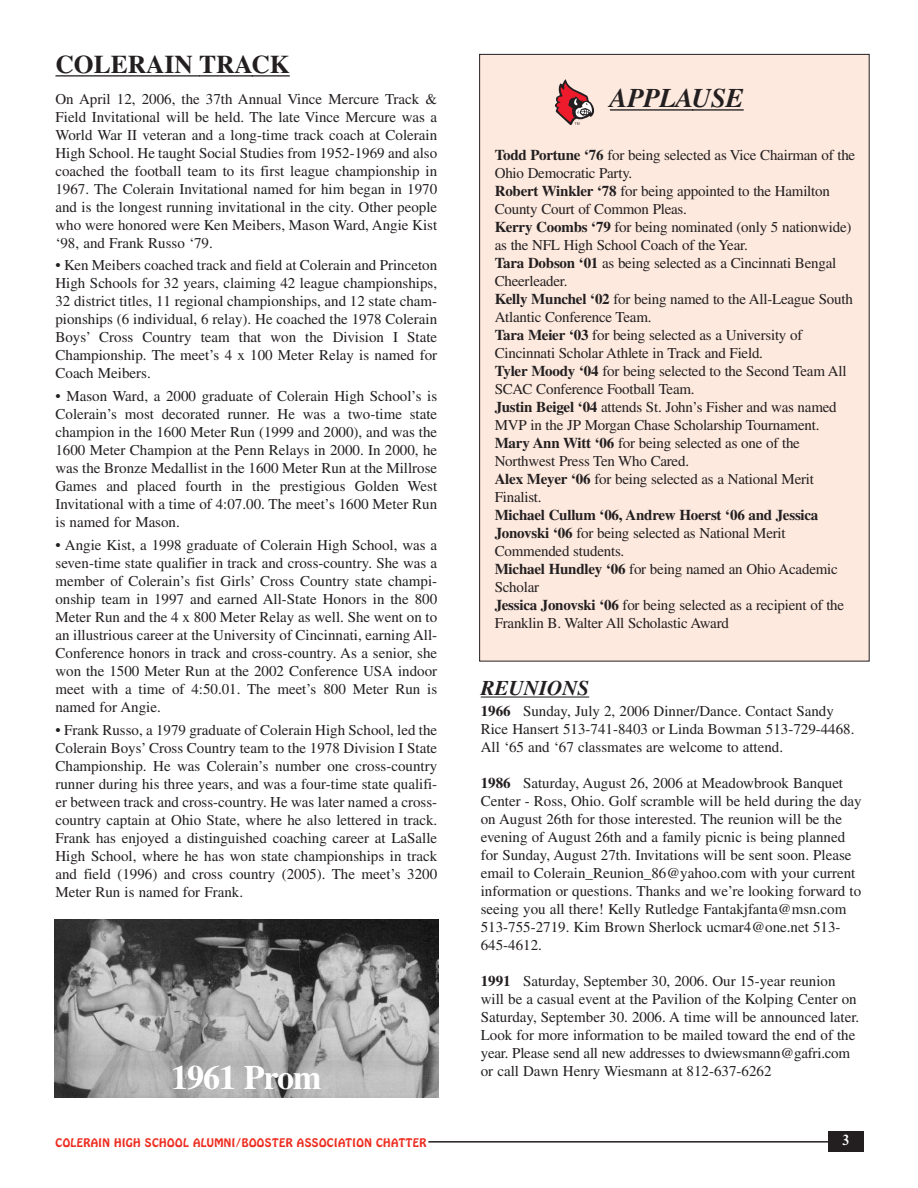
<style>
.page{position:relative;width:918px;height:1188px;background:#fff}
.page>*{position:absolute;margin:0;border:0;box-sizing:border-box;transform-origin:0 0}
.t1{font:700 34.2px "Times";letter-spacing:-.03em;color:#fff}
.t2{font:italic 700 27px "Times";letter-spacing:-.015em;color:#231f20}
.t3{font:700 25.5px "Times";color:#231f20}
.t4{font:italic 700 21px "Times";color:#231f20}
.t5{font:15px/18px "Times";color:#231f20}
.t6{font:600 15px "Times";color:#fff}
.t7{font:10.5px "Hobo";letter-spacing:.04em;color:#ee2e22}
.s1{font-weight:700}
</style>
<div class="page">
<div style="left:480px;top:54px;width:389px;height:607px;background:#fde9de"></div>
<div style="left:828px;top:1131px;width:36px;height:20px;background:#231f20"></div>
<hr style="left:428px;top:1141px;width:402px;height:2px;background:#231f20">
<hr style="left:610px;top:109px;width:83px;height:2px;background:#231f20">
<hr style="left:692px;top:109px;width:52px;height:2px;background:#231f20">
<svg style="left:555px;top:79px;width:39px;height:46px"></svg>
<hr style="left:56px;top:75px;width:144px;height:2px;background:#231f20">
<hr style="left:199px;top:75px;width:54px;height:2px;background:#231f20">
<hr style="left:252px;top:75px;width:38px;height:2px;background:#231f20">
<hr style="left:481px;top:697px;width:108px;height:1px;background:#231f20">
<img style="left:54px;top:919px;width:385px;height:178px">
<h3 class="t3" style="left:56px;top:55px;width:236px">COLERAIN TRACK</h3>
<p class="t5" style="left:56px;top:91px;width:383px;text-align:justify">On April 12, 2006, the 37th Annual Vince Mercure Track &amp; Field Invitational will be held. The late Vince Mercure was a World War II veteran and a long-time track coach at Colerain High School. He taught Social Studies from 1952-1969 and also coached the football team to its first league championship in 1967. The Colerain Invitational named for him began in 1970 and is the longest running invitational in the city. Other people who were honored were Ken Meibers, Mason Ward, Angie Kist ‘98, and Frank Russo ‘79.</p>
<p class="t5" style="left:56px;top:258px;width:383px;text-align:justify">• Ken Meibers coached track and field at Colerain and Princeton High Schools for 32 years, claiming 42 league championships, 32 district titles, 11 regional championships, and 12 state cham&shy;pionships (6 individual, 6 relay). He coached the 1978 Colerain Boys’ Cross Country team that won the Division I State Championship. The meet’s 4 x 100 Meter Relay is named for Coach Meibers.</p>
<p class="t5" style="left:56px;top:388px;width:383px;text-align:justify">• Mason Ward, a 2000 graduate of Colerain High School’s is Colerain’s most decorated runner. He was a two-time state champion in the 1600 Meter Run (1999 and 2000), and was the 1600 Meter Champion at the Penn Relays in 2000. In 2000, he was the Bronze Medallist in the 1600 Meter Run at the Millrose Games and placed fourth in the prestigious Golden West Invitational with a time of 4:07.00. The meet’s 1600 Meter Run is named for Mason.</p>
<p class="t5" style="left:56px;top:537px;width:383px;text-align:justify">• Angie Kist, a 1998 graduate of Colerain High School, was a seven-time state qualifier in track and cross-country. She was a member of Colerain’s fist Girls’ Cross Country state champi&shy;onship team in 1997 and earned All-State Honors in the 800<br>Meter Run and the 4 x 800 Meter Relay as well. She went on to an illustrious career at the University of Cincinnati, earning All-Conference honors in track and cross-country. As a senior, she won the 1500 Meter Run at the 2002 Conference USA indoor meet with a time of 4:50.01. The meet’s 800 Meter Run is named for Angie.</p>
<p class="t5" style="left:56px;top:722px;width:383px;text-align:justify">• Frank Russo, a 1979 graduate of Colerain High School, led the Colerain Boys’ Cross Country team to the 1978 Division I State Championship. He was Colerain’s number one cross-country runner during his three years, and was a four-time state qualifi&shy;er between track and cross-country. He was later named a cross&shy;country captain at Ohio State, where he also lettered in track.<br>Frank has enjoyed a distinguished coaching career at LaSalle High School, where he has won state championships in track and field (1996) and cross country (2005). The meet’s 3200<br>Meter Run is named for Frank.</p>
<h1 class="t1" style="left:171px;top:1065px;width:152px">1961 Prom</h1>
<h2 class="t2" style="left:610px;top:88px;width:135px">APPLAUSE</h2>
<p class="t5" style="left:495px;top:148px;width:362px"><span class="s1">Todd Portune ‘76</span> for being selected as Vice Chairman of the Ohio Democratic Party.<br><span class="s1">Robert Winkler ‘78</span> for being appointed to the Hamilton County Court of Common Pleas.<br><span class="s1">Kerry Coombs ‘79</span> for being nominated (only 5 nationwide) as the NFL High School Coach of the Year.<br><span class="s1">Tara Dobson ‘01</span> as being selected as a Cincinnati Bengal Cheerleader.<br><span class="s1">Kelly Munchel ‘02</span> for being named to the All-League South Atlantic Conference Team.<br><span class="s1">Tara Meier ‘03</span> for being selected as a University of Cincinnati Scholar Athlete in Track and Field.<br><span class="s1">Tyler Moody ‘04</span> for being selected to the Second Team All SCAC Conference Football Team.<br><span class="s1">Justin Beigel ‘04</span> attends St. John’s Fisher and was named MVP in the JP Morgan Chase Scholarship Tournament.<br><span class="s1">Mary Ann Witt ‘06</span> for being selected as one of the Northwest Press Ten Who Cared.<br><span class="s1">Alex Meyer ‘06</span> for being selected as a National Merit Finalist.</p>
<p class="t5" style="left:495px;top:508px;width:351px"><span class="s1">Michael Cullum ‘06, Andrew Hoerst ‘06 and Jessica Jonovski ‘06</span> for being selected as National Merit Commended students.<br><span class="s1">Michael Hundley ‘06</span> for being named an Ohio Academic Scholar<br><span class="s1">Jessica Jonovski ‘06</span> for being selected as a recipient of the Franklin B. Walter All Scholastic Award</p>
<h3 class="t4" style="left:481px;top:680px;width:110px">REUNIONS</h3>
<p class="t5" style="left:481px;top:703px;width:375px"><span class="s1">1966</span> Sunday, July 2, 2006 Dinner/Dance. Contact Sandy<br>Rice Hansert 513-741-8403 or Linda Bowman 513-729-4468.<br>All ‘65 and ‘67 classmates are welcome to attend.</p>
<p class="t5" style="left:481px;top:775px;width:383px"><span class="s1">1986</span> Saturday, August 26, 2006 at Meadowbrook Banquet Center - Ross, Ohio. Golf scramble will be held during the day on August 26th for those interested. The reunion will be the evening of August 26th and a family picnic is being planned for Sunday, August 27th. Invitations will be sent soon. Please email to Colerain_Reunion_86@yahoo.com with your current information or questions. Thanks and we’re looking forward to seeing you all there! Kelly Rutledge Fantakjfanta@msn.com 513-755-2719. Kim Brown Sherlock ucmar4@one.net 513- 645-4612.</p>
<p class="t5" style="left:481px;top:973px;width:380px"><span class="s1">1991</span> Saturday, September 30, 2006. Our 15-year reunion will be a casual event at the Pavilion of the Kolping Center on Saturday, September 30. 2006. A time will be announced later.<br>Look for more information to be mailed toward the end of the year. Please send all new addresses to dwiewsmann@gafri.com or call Dawn Henry Wiesmann at 812-637-6262</p>
<p class="t7" style="left:56px;top:1137px;width:372px">COLERAIN HIGH SCHOOL ALUMNI/BOOSTER ASSOCIATION CHATTER</p>
<p class="t6" style="left:842px;top:1134px;width:9px">3</p>
</div>
